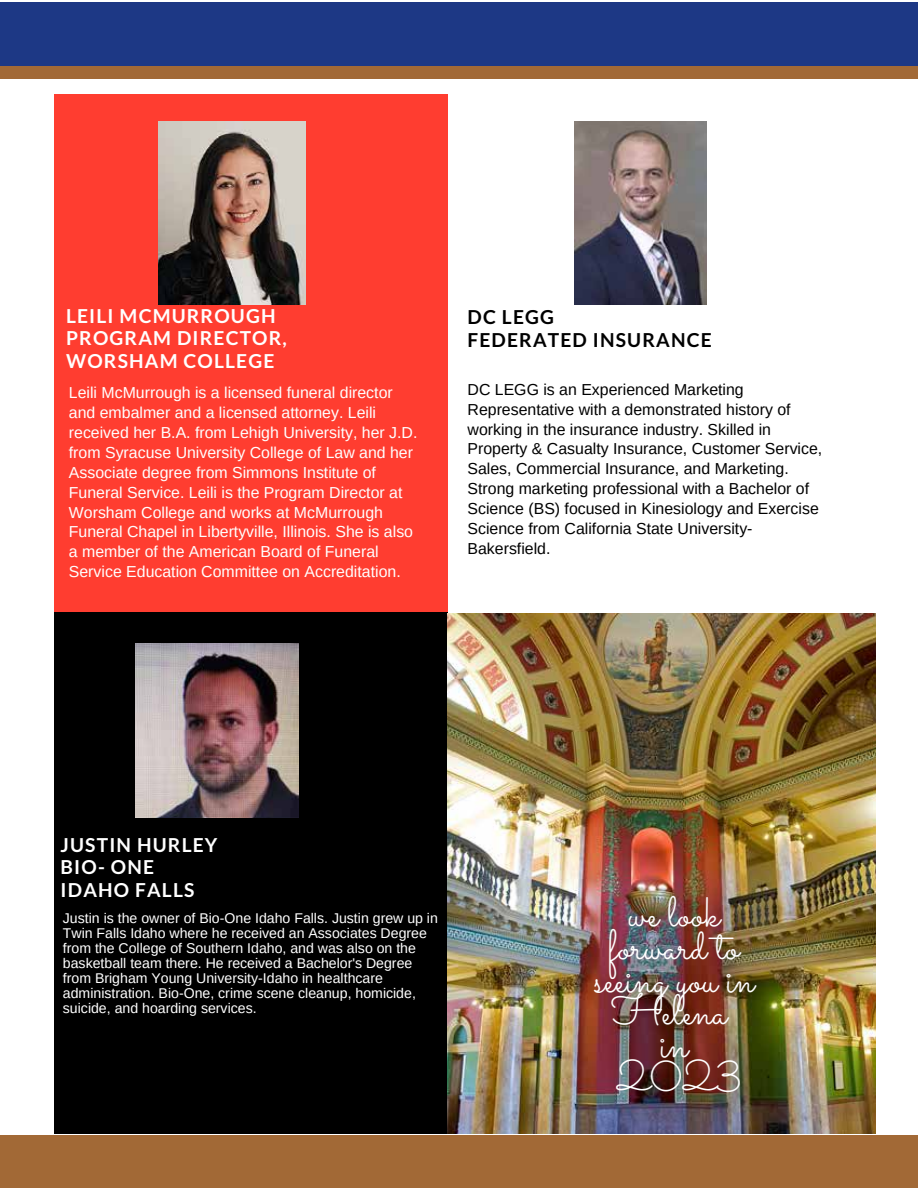
<style>
.page{position:relative;width:918px;height:1188px;background:#fff}
.page>*{position:absolute;margin:0;border:0;box-sizing:border-box;transform-origin:0 0}
.t1{font:42.3px/32.7px "Sacramento";color:#fff;text-align:center}
.t2{font:700 19.2px/22.8px "Lato";letter-spacing:.06em;color:#fff}
.t3{font:700 19.2px/22.8px "Lato";letter-spacing:.06em;color:#000}
.t4{font:15.9px/19.8px "Arimo";color:#fff}
.t5{font:15.9px/19.8px "Arimo";color:#000}
.t6{font:14.1px/15px "Arimo";color:#fff}
</style>
<div class="page">
<div style="left:0;top:2px;width:918px;height:65px;background:#1d3885"></div>
<div style="left:0;top:66px;width:918px;height:13px;background:#a26936"></div>
<div style="left:0;top:1135px;width:918px;height:53px;background:#a26936"></div>
<div style="left:54px;top:608px;width:393px;height:526px;background:#000"></div>
<div style="left:54px;top:94px;width:393px;height:518px;background:#ff3d30"></div>
<img style="left:159px;top:122px;width:147px;height:182px">
<img style="left:574px;top:122px;width:132px;height:182px">
<img style="left:135px;top:644px;width:164px;height:174px">
<img style="left:447px;top:614px;width:429px;height:520px">
<p class="t2" style="left:66px;top:304px;width:222px">LEILI MCMURROUGH<br>PROGRAM DIRECTOR,<br>WORSHAM COLLEGE</p>
<p class="t4" style="left:69px;top:383px;width:350px">Leili McMurrough is a licensed funeral director and embalmer and a licensed attorney. Leili received her B.A. from Lehigh University, her J.D. from Syracuse University College of Law and her Associate degree from Simmons Institute of Funeral Service. Leili is the Program Director at Worsham College and works at McMurrough Funeral Chapel in Libertyville, Illinois. She is also a member of the American Board of Funeral Service Education Committee on Accreditation.</p>
<p class="t3" style="left:468px;top:306px;width:246px">DC LEGG<br>FEDERATED INSURANCE</p>
<p class="t5" style="left:468px;top:380px;width:356px">DC LEGG is an Experienced Marketing Representative with a demonstrated history of working in the insurance industry. Skilled in Property &amp; Casualty Insurance, Customer Service, Sales, Commercial Insurance, and Marketing.<br>Strong marketing professional with a Bachelor of Science (BS) focused in Kinesiology and Exercise Science from California State University-Bakersfield.</p>
<p class="t2" style="left:61px;top:833px;width:158px">JUSTIN HURLEY<br>BIO- ONE<br>IDAHO FALLS</p>
<p class="t6" style="left:63px;top:911px;width:377px">Justin is the owner of Bio-One Idaho Falls. Justin grew up in Twin Falls Idaho where he received an Associates Degree from the College of Southern Idaho, and was also on the basketball team there. He received a Bachelor's Degree from Brigham Young University-Idaho in healthcare administration. Bio-One, crime scene cleanup, homicide, suicide, and hoarding services.</p>
<h1 class="t1" style="left:594px;top:895px;width:162px">we look forward to seeing you in<br>Helena<br>in<br>2023</h1>
</div>
